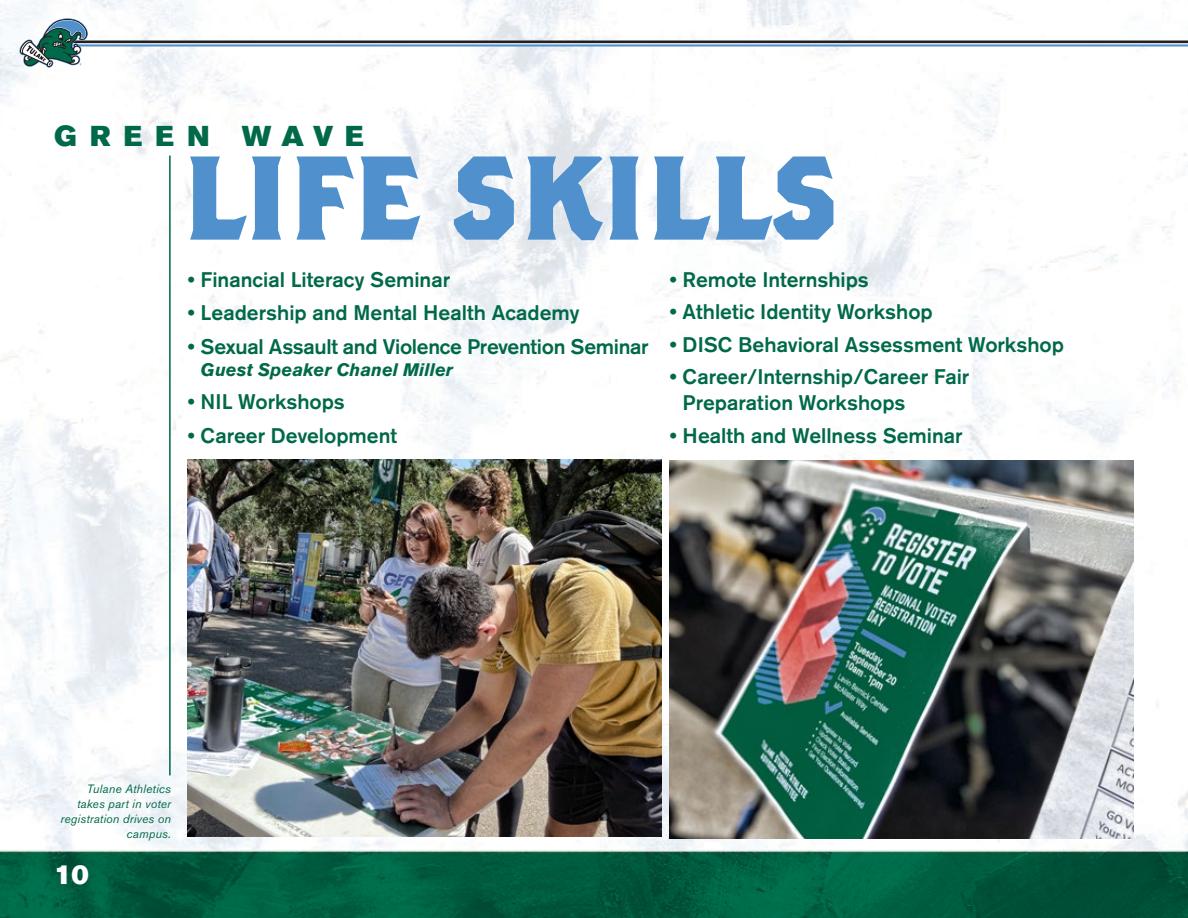
<style>
.page{position:relative;width:1188px;height:918px;background:#fff}
.page>*{position:absolute;margin:0;border:0;box-sizing:border-box;transform-origin:0 0}
.t1{font:118.8px "Brothers Bold Alternates";color:#5091cd}
.t2{font:28.5px "Akzidenz Grotesk BE Super";letter-spacing:.475em;color:#006949}
.t3{font:27px "Akzidenz Grotesk BE Super";color:#fff}
.t4{font:500 21px/25.8px "Akzidenz Grotesk BE";color:#006949}
.t5{font:italic 700 18px "Akzidenz Grotesk BE";color:#006949}
.t6{font:italic 12px/15px "Akzidenz Grotesk BE";letter-spacing:.015em;color:#006949;text-align:right}
</style>
<div class="page">
<img style="left:0;top:0;width:1188px;height:918px">
<svg style="left:88px;top:40px;width:1100px;height:3px;background:#464344"></svg>
<hr style="left:54px;top:44px;width:1134px;height:3px;background:#5091cd">
<hr style="left:54px;top:43px;width:1134px;height:1px;background:#fff">
<svg style="left:19px;top:18px;width:69px;height:50px"></svg>
<hr style="left:169px;top:156px;width:2px;height:619px;background:#006548">
<img style="left:188px;top:459px;width:474px;height:378px">
<img style="left:670px;top:460px;width:464px;height:378px">
<h2 class="t2" style="left:54px;top:119px;width:311px">GREEN WAVE</h2>
<h1 class="t1" style="left:182px;top:124px;width:658px">LIFE SKILLS</h1>
<p class="t4" style="left:188px;top:266px;width:264px">• Financial Literacy Seminar</p>
<p class="t4" style="left:188px;top:300px;width:393px">• Leadership and Mental Health Academy</p>
<p class="t4" style="left:188px;top:333px;width:462px">• Sexual Assault and Violence Prevention Seminar</p>
<p class="t5" style="left:201px;top:359px;width:254px">Guest Speaker Chanel Miller</p>
<p class="t4" style="left:188px;top:389px;width:158px">• NIL Workshops</p>
<p class="t4" style="left:188px;top:422px;width:211px">• Career Development</p>
<p class="t4" style="left:670px;top:266px;width:200px">• Remote Internships</p>
<p class="t4" style="left:670px;top:299px;width:264px">• Athletic Identity Workshop</p>
<p class="t4" style="left:670px;top:331px;width:396px">• DISC Behavioral Assessment Workshop</p>
<p class="t4" style="left:683px;top:364px;width:288px;text-indent:-13px">• Career/Internship/Career Fair<br>Preparation Workshops</p>
<p class="t4" style="left:670px;top:422px;width:294px">• Health and Wellness Seminar</p>
<p class="t6" style="left:61px;top:781px;width:112px">Tulane Athletics takes part in voter registration drives on campus.</p>
<p class="t3" style="left:54px;top:859px;width:36px">10</p>
</div>
